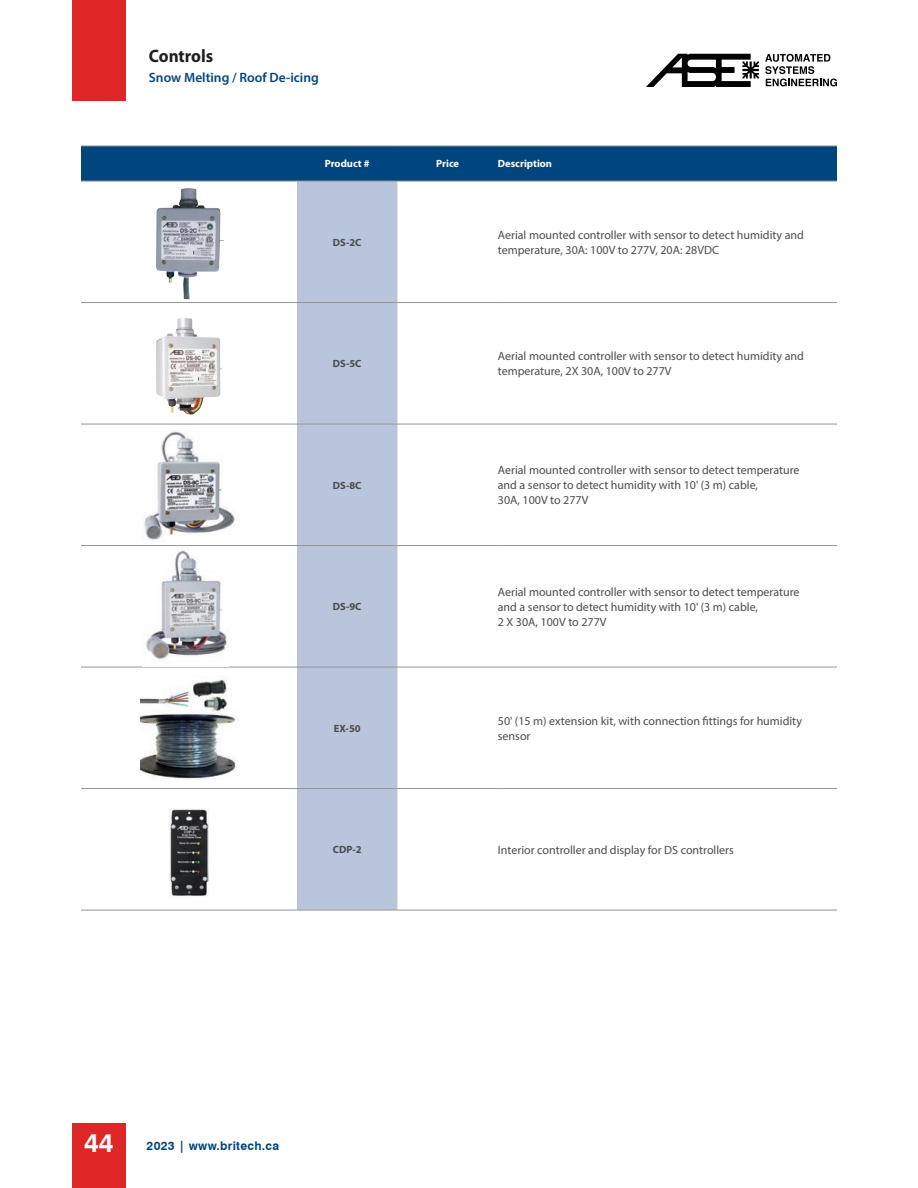
<style>
.page{position:relative;width:918px;height:1188px;background:#fff}
.page>*{position:absolute;margin:0;border:0;box-sizing:border-box;transform-origin:0 0}
.t1{font:700 26.25px "Swiss 721 BT";color:#fff}
.t2{font:700 18px "Myriad Pro";color:#231f20;scale:.95 1}
.t3{font:600 13.5px "Myriad Pro";color:#00467e}
.t4{font:12px/15px "Myriad Pro";color:#4b4c4d}
.t5{font:700 12px "Swiss 721 BT";letter-spacing:.025em;color:#00467e}
.t6{font:700 10.5px "Myriad Pro";color:#4b4c4d}
.t7{font:700 10.5px "Myriad Pro";color:#fff}
</style>
<div class="page">
<div style="left:72px;top:1123px;width:54px;height:65px;background:#df2626"></div>
<div style="left:72px;top:0;width:54px;height:101px;background:#df2626"></div>
<div style="left:81px;top:147px;width:756px;height:34px;background:#00467e"></div>
<div style="left:297px;top:182px;width:100px;height:728px;background:#b9c5dc"></div>
<hr style="left:81px;top:146px;width:216px;height:1px;background:#939598">
<hr style="left:297px;top:146px;width:100px;height:1px;background:#939598">
<hr style="left:397px;top:146px;width:101px;height:1px;background:#939598">
<hr style="left:498px;top:146px;width:339px;height:1px;background:#939598">
<hr style="left:81px;top:181px;width:216px;height:1px;background:#939598">
<hr style="left:297px;top:181px;width:100px;height:1px;background:#939598">
<hr style="left:397px;top:181px;width:101px;height:1px;background:#939598">
<hr style="left:498px;top:181px;width:339px;height:1px;background:#939598">
<hr style="left:81px;top:302px;width:216px;height:1px;background:#939598">
<hr style="left:297px;top:302px;width:100px;height:1px;background:#939598">
<hr style="left:397px;top:302px;width:101px;height:1px;background:#939598">
<hr style="left:498px;top:302px;width:339px;height:1px;background:#939598">
<hr style="left:81px;top:424px;width:216px;height:1px;background:#939598">
<hr style="left:297px;top:424px;width:100px;height:1px;background:#939598">
<hr style="left:397px;top:424px;width:101px;height:1px;background:#939598">
<hr style="left:498px;top:424px;width:339px;height:1px;background:#939598">
<hr style="left:81px;top:545px;width:216px;height:1px;background:#939598">
<hr style="left:297px;top:545px;width:100px;height:1px;background:#939598">
<hr style="left:397px;top:545px;width:101px;height:1px;background:#939598">
<hr style="left:498px;top:545px;width:339px;height:1px;background:#939598">
<hr style="left:81px;top:667px;width:216px;height:1px;background:#939598">
<hr style="left:297px;top:667px;width:100px;height:1px;background:#939598">
<hr style="left:397px;top:667px;width:101px;height:1px;background:#939598">
<hr style="left:498px;top:667px;width:339px;height:1px;background:#939598">
<hr style="left:81px;top:788px;width:216px;height:1px;background:#939598">
<hr style="left:297px;top:788px;width:100px;height:1px;background:#939598">
<hr style="left:397px;top:788px;width:101px;height:1px;background:#939598">
<hr style="left:498px;top:788px;width:339px;height:1px;background:#939598">
<hr style="left:81px;top:910px;width:216px;height:1px;background:#939598">
<hr style="left:297px;top:910px;width:100px;height:1px;background:#939598">
<hr style="left:397px;top:910px;width:101px;height:1px;background:#939598">
<hr style="left:498px;top:910px;width:339px;height:1px;background:#939598">
<img style="left:156px;top:188px;width:31px;height:95px">
<img style="left:156px;top:318px;width:47px;height:97px">
<img style="left:142px;top:431px;width:93px;height:109px">
<img style="left:146px;top:549px;width:83px;height:111px">
<img style="left:141px;top:679px;width:95px;height:100px">
<img style="left:169px;top:808px;width:40px;height:89px">
<svg style="left:765px;top:54px;width:72px;height:32px"></svg>
<img style="left:647px;top:53px;width:112px;height:33px">
<h2 class="t2" style="left:149px;top:46px;width:69px">Controls</h2>
<p class="t3" style="left:149px;top:69px;width:171px">Snow Melting / Roof De-icing</p>
<p class="t7" style="left:325px;top:158px;width:47px">Product #</p>
<p class="t7" style="left:436px;top:158px;width:25px">Price</p>
<p class="t7" style="left:498px;top:158px;width:56px">Description</p>
<p class="t6" style="left:333px;top:236px;width:30px">DS-2C</p>
<p class="t4" style="left:498px;top:227px;width:308px">Aerial mounted controller with sensor to detect humidity and temperature, 30A: 100V to 277V, 20A: 28VDC</p>
<p class="t6" style="left:333px;top:358px;width:30px">DS-5C</p>
<p class="t4" style="left:498px;top:349px;width:308px">Aerial mounted controller with sensor to detect humidity and temperature, 2X 30A, 100V to 277V</p>
<p class="t6" style="left:333px;top:479px;width:30px">DS-8C</p>
<p class="t6" style="left:333px;top:601px;width:30px">DS-9C</p>
<p class="t4" style="left:498px;top:463px;width:303px">Aerial mounted controller with sensor to detect temperature and a sensor to detect humidity with 10' (3 m) cable,<br>30A, 100V to 277V</p>
<p class="t4" style="left:498px;top:584px;width:303px">Aerial mounted controller with sensor to detect temperature and a sensor to detect humidity with 10' (3 m) cable,<br>2 X 30A, 100V to 277V</p>
<p class="t6" style="left:334px;top:722px;width:28px">EX-50</p>
<p class="t4" style="left:498px;top:713px;width:306px">50' (15 m) extension kit, with connection fittings for humidity sensor</p>
<p class="t6" style="left:333px;top:844px;width:30px">CDP-2</p>
<p class="t4" style="left:498px;top:842px;width:238px">Interior controller and display for DS controllers</p>
<h1 class="t1" style="left:84px;top:1127px;width:31px">44</h1>
<p class="t5" style="left:147px;top:1139px;width:134px">2023 | www.britech.ca</p>
</div>
